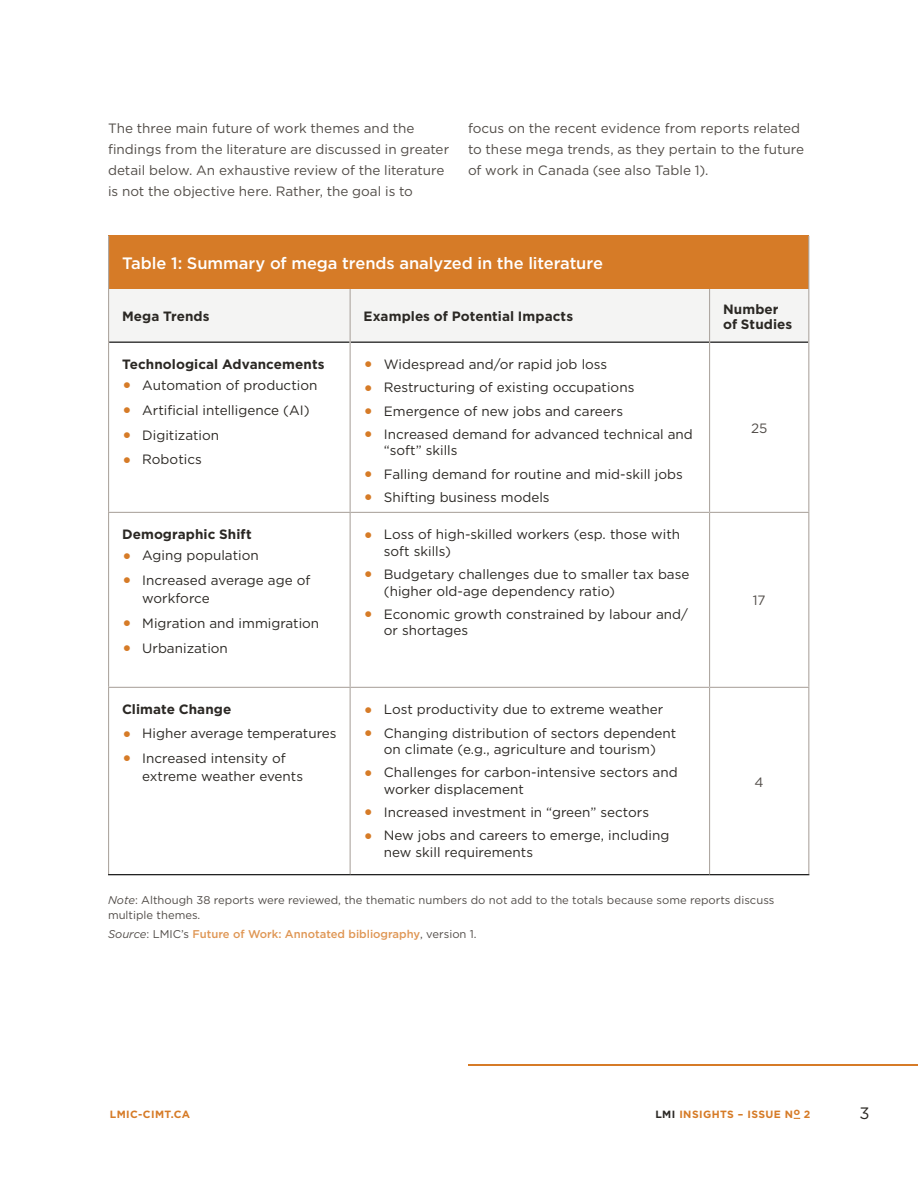
<style>
.page{position:relative;width:918px;height:1188px;background:#fff}
.page>*{position:absolute;margin:0;border:0;box-sizing:border-box;transform-origin:0 0}
._6_-_Table_Title{font:500 16.5px "Gotham HTF";letter-spacing:-.005em;color:#fff}
.t1{font:16.5px "Gotham HTF";color:#2b2824}
.t2{font:13.5px/16.5px "Gotham HTF";color:#2b2824}
._4_-_Body{font:13.5px/21px "Gotham HTF";color:#514c47}
._6_-_Table_Topic{font:700 13.5px/15px "Gotham HTF";letter-spacing:.005em;color:#2b2824}
._6_-_Table_Values_or{font:13.5px "Gotham HTF";color:#514c48}
._4_-_Body-2{font:11.25px/15px "Gotham HTF";color:#514c48}
._4_-_Body-3{font:500 11.25px "Gotham HTF";color:#df9654}
.t3{font:700 10.5px "Gotham HTF";letter-spacing:.04em;color:#d67b27}
.s1{font-weight:700;font-size:19.5px;color:#d67b27}
.s2{font-style:italic}
.s3{font-weight:400;font-style:italic;color:#514c48}
.s4{font-weight:400;color:#514c48}
.s5{color:#2b2824}
</style>
<div class="page">
<hr style="left:468px;top:1064px;width:450px;height:2px;background:#d67b27">
<div style="left:109px;top:236px;width:700px;height:53px;background:#d67b27"></div>
<div style="left:109px;top:289px;width:699px;height:53px;background:#f4f4f3"></div>
<hr style="left:109px;top:342px;width:241px;height:1px;background:#000">
<hr style="left:351px;top:342px;width:358px;height:1px;background:#000">
<hr style="left:710px;top:342px;width:98px;height:1px;background:#000">
<hr style="left:108px;top:874px;width:242px;height:1px;background:#000">
<hr style="left:350px;top:874px;width:360px;height:1px;background:#000">
<hr style="left:710px;top:874px;width:99px;height:1px;background:#000">
<hr style="left:108px;top:236px;width:1px;height:53px;background:#afa8a2">
<hr style="left:808px;top:236px;width:1px;height:53px;background:#afa8a2">
<hr style="left:108px;top:289px;width:1px;height:53px;background:#afa8a2">
<hr style="left:350px;top:289px;width:1px;height:53px;background:#afa8a2">
<hr style="left:709px;top:289px;width:1px;height:53px;background:#afa8a2">
<hr style="left:808px;top:289px;width:1px;height:53px;background:#afa8a2">
<hr style="left:108px;top:342px;width:1px;height:170px;background:#afa8a2">
<hr style="left:350px;top:342px;width:1px;height:170px;background:#afa8a2">
<hr style="left:709px;top:342px;width:1px;height:170px;background:#afa8a2">
<hr style="left:808px;top:342px;width:1px;height:170px;background:#afa8a2">
<hr style="left:108px;top:513px;width:1px;height:174px;background:#afa8a2">
<hr style="left:350px;top:513px;width:1px;height:174px;background:#afa8a2">
<hr style="left:709px;top:513px;width:1px;height:174px;background:#afa8a2">
<hr style="left:808px;top:513px;width:1px;height:174px;background:#afa8a2">
<hr style="left:108px;top:688px;width:1px;height:186px;background:#afa8a2">
<hr style="left:350px;top:688px;width:1px;height:186px;background:#afa8a2">
<hr style="left:709px;top:688px;width:1px;height:186px;background:#afa8a2">
<hr style="left:808px;top:688px;width:1px;height:186px;background:#afa8a2">
<hr style="left:108px;top:512px;width:242px;height:1px;background:#afa8a2">
<hr style="left:350px;top:512px;width:360px;height:1px;background:#afa8a2">
<hr style="left:710px;top:512px;width:99px;height:1px;background:#afa8a2">
<hr style="left:108px;top:687px;width:242px;height:1px;background:#afa8a2">
<hr style="left:350px;top:687px;width:360px;height:1px;background:#afa8a2">
<hr style="left:710px;top:687px;width:99px;height:1px;background:#afa8a2">
<p class="_4_-_Body" style="left:108px;top:117px;width:343px">The three main future of work themes and the findings from the literature are discussed in greater detail below. An exhaustive review of the literature is not the objective here. Rather, the goal is to</p>
<p class="_4_-_Body" style="left:468px;top:117px;width:338px">focus on the recent evidence from reports related to these mega trends, as they pertain to the future of work in Canada (see also Table 1).</p>
<p class="_6_-_Table_Title" style="left:122px;top:254px;width:482px">Table 1: Summary of mega trends analyzed in the literature</p>
<p class="_6_-_Table_Topic" style="left:122px;top:309px;width:89px">Mega Trends</p>
<p class="_6_-_Table_Topic" style="left:364px;top:309px;width:211px">Examples of Potential Impacts</p>
<p class="_6_-_Table_Topic" style="left:723px;top:301px;width:71px">Number of Studies</p>
<p class="_6_-_Table_Topic" style="left:122px;top:357px;width:204px">Technological Advancements</p>
<p class="t2" style="left:122px;top:377px;width:197px"><span class="s1">•</span> Automation of production</p>
<p class="t2" style="left:122px;top:402px;width:189px"><span class="s1">•</span> Artificial intelligence (AI)</p>
<p class="t2" style="left:122px;top:426px;width:99px"><span class="s1">•</span> Digitization</p>
<p class="t2" style="left:122px;top:451px;width:81px"><span class="s1">•</span> Robotics</p>
<p class="t2" style="left:364px;top:356px;width:245px"><span class="s1">•</span> Widespread and/or rapid job loss</p>
<p class="t2" style="left:364px;top:379px;width:272px"><span class="s1">•</span> Restructuring of existing occupations</p>
<p class="t2" style="left:364px;top:402px;width:261px"><span class="s1">•</span> Emergence of new jobs and careers</p>
<p class="t2" style="left:384px;top:426px;width:311px;text-indent:-20px"><span class="s1">•</span> Increased demand for advanced technical and “soft” skills</p>
<p class="t2" style="left:364px;top:465px;width:321px"><span class="s1">•</span> Falling demand for routine and mid-skill jobs</p>
<p class="t2" style="left:364px;top:489px;width:188px"><span class="s1">•</span> Shifting business models</p>
<p class="_6_-_Table_Values_or" style="left:751px;top:421px;width:18px">25</p>
<p class="_6_-_Table_Topic" style="left:122px;top:527px;width:131px">Demographic Shift</p>
<p class="t2" style="left:122px;top:547px;width:138px"><span class="s1">•</span> Aging population</p>
<p class="t2" style="left:142px;top:571px;width:170px;line-height:18px;text-indent:-20px"><span class="s1">•</span> Increased average age of workforce</p>
<p class="t2" style="left:122px;top:615px;width:199px"><span class="s1">•</span> Migration and immigration</p>
<p class="t2" style="left:122px;top:639px;width:107px"><span class="s1">•</span> Urbanization</p>
<p class="_6_-_Table_Topic" style="left:122px;top:702px;width:111px">Climate Change</p>
<p class="t2" style="left:122px;top:725px;width:216px"><span class="s1">•</span> Higher average temperatures</p>
<p class="t2" style="left:142px;top:749px;width:162px;line-height:18px;text-indent:-20px"><span class="s1">•</span> Increased intensity of extreme weather events</p>
<p class="t2" style="left:384px;top:526px;width:298px;text-indent:-20px"><span class="s1">•</span> Loss of high-skilled workers (esp. those with soft skills)</p>
<p class="t2" style="left:384px;top:566px;width:307px;text-indent:-20px"><span class="s1">•</span> Budgetary challenges due to smaller tax base (higher old-age dependency ratio)</p>
<p class="t2" style="left:384px;top:606px;width:306px;text-indent:-20px"><span class="s1">•</span> Economic growth constrained by labour and/ or shortages</p>
<p class="t2" style="left:364px;top:701px;width:301px"><span class="s1">•</span> Lost productivity due to extreme weather</p>
<p class="t2" style="left:364px;top:724px;width:314px;text-align:center"><span class="s1">•</span> Changing distribution of sectors dependent on climate (e.g., agriculture and tourism)</p>
<p class="t2" style="left:384px;top:764px;width:295px;text-indent:-20px"><span class="s1">•</span> Challenges for carbon-intensive sectors and worker displacement</p>
<p class="t2" style="left:364px;top:804px;width:287px"><span class="s1">•</span> Increased investment in “green” sectors</p>
<p class="t2" style="left:384px;top:827px;width:287px;text-indent:-20px"><span class="s1">•</span> New jobs and careers to emerge, including new skill requirements</p>
<p class="_6_-_Table_Values_or" style="left:753px;top:593px;width:14px">17</p>
<p class="_6_-_Table_Values_or" style="left:755px;top:774px;width:11px">4</p>
<p class="_4_-_Body-2" style="left:108px;top:892px;width:668px"><span class="s2">Note</span>: Although 38 reports were reviewed, the thematic numbers do not add to the totals because some reports discuss multiple themes.</p>
<p class="_4_-_Body-3" style="left:108px;top:928px;width:370px"><span class="s3">Source</span><span class="s4">: LMIC’s</span> Future of Work: Annotated bibliography<span class="s4">, version 1.</span></p>
<p class="t3" style="left:110px;top:1109px;width:82px">LMIC-CIMT.CA</p>
<p class="t3" style="left:655px;top:1109px;width:156px"><span class="s5">LMI</span> INSIGHTS – ISSUE N<sup>O</sup> 2</p>
<p class="t1" style="left:859px;top:1104px;width:12px">3</p>
</div>
